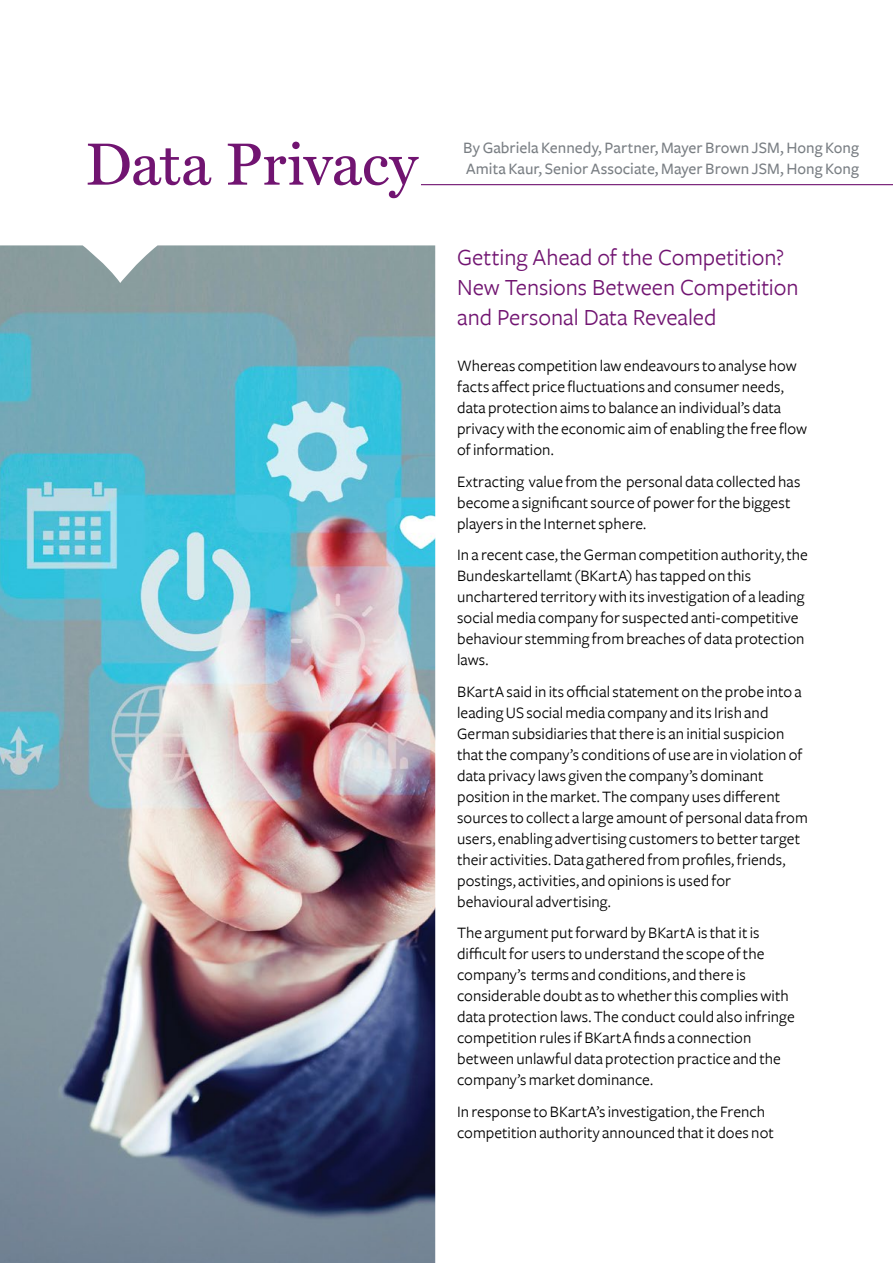
<style>
.page{position:relative;width:893px;height:1263px;background:#fff}
.page>*{position:absolute;margin:0;border:0;box-sizing:border-box;transform-origin:0 0}
.t1{font:60px "Miller Text";letter-spacing:-.005em;color:#711471}
.t2{font:24px/30px "Freight Sans";letter-spacing:-.005em;color:#711471}
.t3{font:16.5px/21px "Freight Sans";color:#000}
.t4{font:500 16.5px/21px "Freight Sans";color:#797e83}
</style>
<div class="page">
<img style="left:0;top:245px;width:435px;height:1018px">
<hr style="left:421px;top:184px;width:472px;height:1px;background:#711471">
<h1 class="t1" style="left:85px;top:129px;width:334px">Data Privacy</h1>
<p class="t4" style="left:463px;top:138px;width:397px">By Gabriela Kennedy, Partner, Mayer Brown JSM, Hong Kong<br>Amita Kaur, Senior Associate, Mayer Brown JSM, Hong Kong</p>
<h2 class="t2" style="left:457px;top:242px;width:343px">Getting Ahead of the Competition?<br>New Tensions Between Competition and Personal Data Revealed</h2>
<p class="t3" style="left:457px;top:356px;width:352px">Whereas competition law endeavours to analyse how facts affect price fluctuations and consumer needs, data protection aims to balance an individual’s data privacy with the economic aim of enabling the free flow of information.</p>
<p class="t3" style="left:457px;top:471px;width:345px">Extracting value from the personal data collected has become a significant source of power for the biggest players in the Internet sphere.</p>
<p class="t3" style="left:457px;top:545px;width:352px">In a recent case, the German competition authority, the Bundeskartellamt (BKartA) has tapped on this unchartered territory with its investigation of a leading social media company for suspected anti-competitive behaviour stemming from breaches of data protection laws.</p>
<p class="t3" style="left:457px;top:681px;width:352px">BKartA said in its official statement on the probe into a leading US social media company and its Irish and German subsidiaries that there is an initial suspicion that the company’s conditions of use are in violation of data privacy laws given the company’s dominant position in the market. The company uses different sources to collect a large amount of personal data from users, enabling advertising customers to better target their activities. Data gathered from profiles, friends, postings, activities, and opinions is used for behavioural advertising.</p>
<p class="t3" style="left:457px;top:923px;width:339px">The argument put forward by BKartA is that it is difficult for users to understand the scope of the company’s terms and conditions, and there is considerable doubt as to whether this complies with data protection laws. The conduct could also infringe competition rules if BKartA finds a connection between unlawful data protection practice and the company’s market dominance.</p>
<p class="t3" style="left:457px;top:1101px;width:318px">In response to BKartA’s investigation, the French competition authority announced that it does not</p>
</div>
